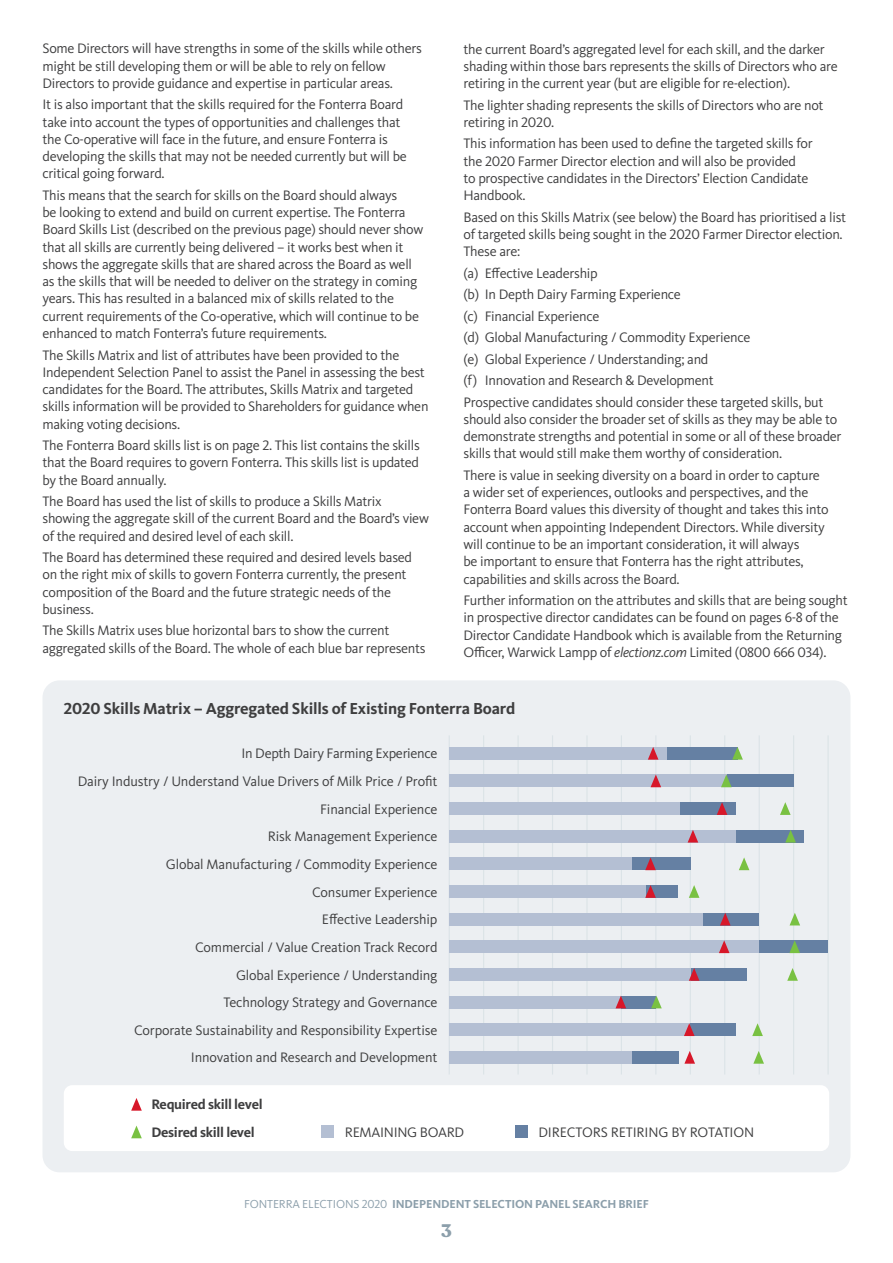
<style>
.page{position:relative;width:893px;height:1263px;background:#fff}
.page>*{position:absolute;margin:0;border:0;box-sizing:border-box;transform-origin:0 0}
.t1{font:700 18px "Recoleta Alt";color:#8c9fab}
.t2{font:700 16.5px "Kievit Pro";letter-spacing:-.01em;color:#3e3e3f}
.t3{font:14.25px/17.2px "Kievit Pro";letter-spacing:-.02em;color:#3e3e3f}
.t4{font:700 14.25px/27.6px "Kievit Pro";letter-spacing:-.02em;color:#3e3e3f}
.t5{font:700 12px "Kievit Pro";letter-spacing:-.01em;color:#8c9fab}
.s1{font-style:italic}
.s2{font-weight:400}
</style>
<div class="page">
<div style="left:43px;top:680px;width:807px;height:492px;background:#eceff2;border-radius:17px"></div>
<hr style="left:449px;top:735px;width:1px;height:339px;background:#dbe3e7">
<hr style="left:483px;top:735px;width:1px;height:339px;background:#dbe3e7">
<hr style="left:517px;top:735px;width:2px;height:339px;background:#dbe3e7">
<hr style="left:552px;top:735px;width:1px;height:339px;background:#dbe3e7">
<hr style="left:586px;top:735px;width:1px;height:339px;background:#dbe3e7">
<hr style="left:621px;top:735px;width:1px;height:339px;background:#dbe3e7">
<hr style="left:655px;top:735px;width:1px;height:339px;background:#dbe3e7">
<hr style="left:690px;top:735px;width:1px;height:339px;background:#dbe3e7">
<hr style="left:724px;top:735px;width:1px;height:339px;background:#dbe3e7">
<hr style="left:759px;top:735px;width:1px;height:339px;background:#dbe3e7">
<hr style="left:793px;top:735px;width:1px;height:339px;background:#dbe3e7">
<hr style="left:827px;top:735px;width:2px;height:339px;background:#dbe3e7">
<div style="left:449px;top:747px;width:288px;height:13px;background:#6580a3"></div>
<div style="left:449px;top:747px;width:217px;height:13px;background:#b4bfd3"></div>
<div style="left:449px;top:774px;width:345px;height:13px;background:#6580a3"></div>
<div style="left:449px;top:774px;width:277px;height:13px;background:#b4bfd3"></div>
<div style="left:449px;top:802px;width:286px;height:13px;background:#6580a3"></div>
<div style="left:449px;top:802px;width:231px;height:13px;background:#b4bfd3"></div>
<div style="left:449px;top:830px;width:355px;height:12px;background:#6580a3"></div>
<div style="left:449px;top:830px;width:286px;height:12px;background:#b4bfd3"></div>
<div style="left:449px;top:857px;width:241px;height:13px;background:#6580a3"></div>
<div style="left:449px;top:857px;width:183px;height:13px;background:#b4bfd3"></div>
<div style="left:449px;top:885px;width:229px;height:13px;background:#6580a3"></div>
<div style="left:449px;top:885px;width:196px;height:13px;background:#b4bfd3"></div>
<div style="left:449px;top:996px;width:207px;height:12px;background:#6580a3"></div>
<div style="left:449px;top:996px;width:172px;height:12px;background:#b4bfd3"></div>
<div style="left:449px;top:1023px;width:286px;height:13px;background:#6580a3"></div>
<div style="left:449px;top:1023px;width:240px;height:13px;background:#b4bfd3"></div>
<div style="left:449px;top:1051px;width:229px;height:13px;background:#6580a3"></div>
<div style="left:449px;top:1051px;width:183px;height:13px;background:#b4bfd3"></div>
<div style="left:449px;top:913px;width:310px;height:12px;background:#6580a3"></div>
<div style="left:449px;top:913px;width:253px;height:12px;background:#b4bfd3"></div>
<div style="left:449px;top:968px;width:298px;height:13px;background:#6580a3"></div>
<div style="left:449px;top:968px;width:241px;height:13px;background:#b4bfd3"></div>
<div style="left:449px;top:940px;width:379px;height:13px;background:#6580a3"></div>
<div style="left:449px;top:940px;width:310px;height:13px;background:#b4bfd3"></div>
<div style="left:64px;top:1085px;width:765px;height:66px;background:#fff;border-radius:9px"></div>
<div style="left:321px;top:1125px;width:13px;height:13px;background:#b4bfd3"></div>
<div style="left:515px;top:1125px;width:13px;height:13px;background:#6580a3"></div>
<svg style="left:648px;top:747px;width:10px;height:13px"></svg>
<svg style="left:651px;top:774px;width:10px;height:13px"></svg>
<svg style="left:717px;top:802px;width:10px;height:13px"></svg>
<svg style="left:688px;top:830px;width:10px;height:12px"></svg>
<svg style="left:645px;top:857px;width:11px;height:13px"></svg>
<svg style="left:645px;top:885px;width:11px;height:13px"></svg>
<svg style="left:720px;top:913px;width:11px;height:12px"></svg>
<svg style="left:719px;top:940px;width:10px;height:13px"></svg>
<svg style="left:689px;top:968px;width:10px;height:13px"></svg>
<svg style="left:615px;top:996px;width:11px;height:12px"></svg>
<svg style="left:684px;top:1023px;width:11px;height:13px"></svg>
<svg style="left:684px;top:1051px;width:11px;height:13px"></svg>
<svg style="left:732px;top:747px;width:11px;height:13px"></svg>
<svg style="left:721px;top:774px;width:11px;height:13px"></svg>
<svg style="left:780px;top:802px;width:11px;height:13px"></svg>
<svg style="left:785px;top:830px;width:11px;height:12px"></svg>
<svg style="left:739px;top:857px;width:10px;height:13px"></svg>
<svg style="left:689px;top:885px;width:10px;height:13px"></svg>
<svg style="left:789px;top:913px;width:11px;height:12px"></svg>
<svg style="left:789px;top:940px;width:11px;height:13px"></svg>
<svg style="left:787px;top:968px;width:11px;height:13px"></svg>
<svg style="left:651px;top:996px;width:11px;height:12px"></svg>
<svg style="left:752px;top:1023px;width:11px;height:13px"></svg>
<svg style="left:753px;top:1051px;width:11px;height:13px"></svg>
<svg style="left:131px;top:1098px;width:11px;height:13px"></svg>
<svg style="left:131px;top:1125px;width:11px;height:13px"></svg>
<p class="t3" style="left:43px;top:40px;width:381px">Some Directors will have strengths in some of the skills while others might be still developing them or will be able to rely on fellow<br>Directors to provide guidance and expertise in particular areas.</p>
<p class="t3" style="left:43px;top:96px;width:366px">It is also important that the skills required for the Fonterra Board take into account the types of opportunities and challenges that the Co-operative will face in the future, and ensure Fonterra is developing the skills that may not be needed currently but will be critical going forward.</p>
<p class="t3" style="left:43px;top:186px;width:382px">This means that the search for skills on the Board should always<br>be looking to extend and build on current expertise. The Fonterra Board Skills List (described on the previous page) should never show that all skills are currently being delivered – it works best when it shows the aggregate skills that are shared across the Board as well as the skills that will be needed to deliver on the strategy in coming years. This has resulted in a balanced mix of skills related to the current requirements of the Co-operative, which will continue to be enhanced to match Fonterra’s future requirements.</p>
<p class="t3" style="left:43px;top:346px;width:388px">The Skills Matrix and list of attributes have been provided to the Independent Selection Panel to assist the Panel in assessing the best candidates for the Board. The attributes, Skills Matrix and targeted skills information will be provided to Shareholders for guidance when making voting decisions.</p>
<p class="t3" style="left:43px;top:436px;width:379px;text-align:justify">The Fonterra Board skills list is on page 2. This list contains the skills that the Board requires to govern Fonterra. This skills list is updated by the Board annually.</p>
<p class="t3" style="left:43px;top:492px;width:388px">The Board has used the list of skills to produce a Skills Matrix showing the aggregate skill of the current Board and the Board’s view of the required and desired level of each skill.</p>
<p class="t3" style="left:43px;top:548px;width:371px">The Board has determined these required and desired levels based on the right mix of skills to govern Fonterra currently, the present composition of the Board and the future strategic needs of the business.</p>
<p class="t3" style="left:43px;top:622px;width:385px">The Skills Matrix uses blue horizontal bars to show the current aggregated skills of the Board. The whole of each blue bar represents</p>
<p class="t3" style="left:463px;top:40px;width:376px">the current Board’s aggregated level for each skill, and the darker shading within those bars represents the skills of Directors who are retiring in the current year (but are eligible for re-election).</p>
<p class="t3" style="left:463px;top:96px;width:362px">The lighter shading represents the skills of Directors who are not retiring in 2020.</p>
<p class="t3" style="left:463px;top:135px;width:351px">This information has been used to define the targeted skills for the 2020 Farmer Director election and will also be provided<br>to prospective candidates in the Directors’ Election Candidate Handbook.</p>
<p class="t3" style="left:463px;top:208px;width:384px">Based on this Skills Matrix (see below) the Board has prioritised a list of targeted skills being sought in the 2020 Farmer Director election.<br>These are:</p>
<p class="t3" style="left:463px;top:262px;width:361px;line-height:21.5px">(a) Effective Leadership<br>(b) In Depth Dairy Farming Experience<br>(c) Financial Experience<br>(d) Global Manufacturing / Commodity Experience<br>(e) Global Experience / Understanding; and<br>(f) Innovation and Research &amp; Development<br>Prospective candidates should consider these targeted skills, but</p>
<p class="t3" style="left:463px;top:410px;width:379px">should also consider the broader set of skills as they may be able to demonstrate strengths and potential in some or all of these broader skills that would still make them worthy of consideration.</p>
<p class="t3" style="left:463px;top:466px;width:367px">There is value in seeking diversity on a board in order to capture a wider set of experiences, outlooks and perspectives, and the Fonterra Board values this diversity of thought and takes this into account when appointing Independent Directors. While diversity will continue to be an important consideration, it will always<br>be important to ensure that Fonterra has the right attributes, capabilities and skills across the Board.</p>
<p class="t3" style="left:463px;top:591px;width:386px">Further information on the attributes and skills that are being sought in prospective director candidates can be found on pages 6-8 of the Director Candidate Handbook which is available from the Returning Officer, Warwick Lampp of <span class="s1">electionz.com</span> Limited (0800 666 034).</p>
<p class="t2" style="left:64px;top:699px;width:453px">2020 Skills Matrix – Aggregated Skills of Existing Fonterra Board</p>
<p class="t3" style="left:78px;top:740px;width:361px;line-height:27.6px;text-align:right">In Depth Dairy Farming Experience<br>Dairy Industry / Understand Value Drivers of Milk Price / Profit Financial Experience<br>Risk Management Experience<br>Global Manufacturing / Commodity Experience<br>Consumer Experience</p>
<p class="t3" style="left:322px;top:911px;width:117px">Effective Leadership</p>
<p class="t3" style="left:195px;top:938px;width:244px">Commercial / Value Creation Track Record</p>
<p class="t3" style="left:236px;top:966px;width:203px">Global Experience / Understanding</p>
<p class="t3" style="left:134px;top:988px;width:305px;line-height:27.6px;text-align:right">Technology Strategy and Governance<br>Corporate Sustainability and Responsibility Expertise<br>Innovation and Research and Development</p>
<p class="t4" style="left:151px;top:1091px;width:113px">Required skill level<br>Desired skill level</p>
<p class="t3" style="left:345px;top:1123px;width:121px">REMAINING BOARD</p>
<p class="t3" style="left:538px;top:1123px;width:217px">DIRECTORS RETIRING BY ROTATION</p>
<p class="t5" style="left:244px;top:1197px;width:406px"><span class="s2">FONTERRA ELECTIONS 2020</span> INDEPENDENT SELECTION PANEL SEARCH BRIEF</p>
<p class="t1" style="left:441px;top:1219px;width:12px">3</p>
</div>
